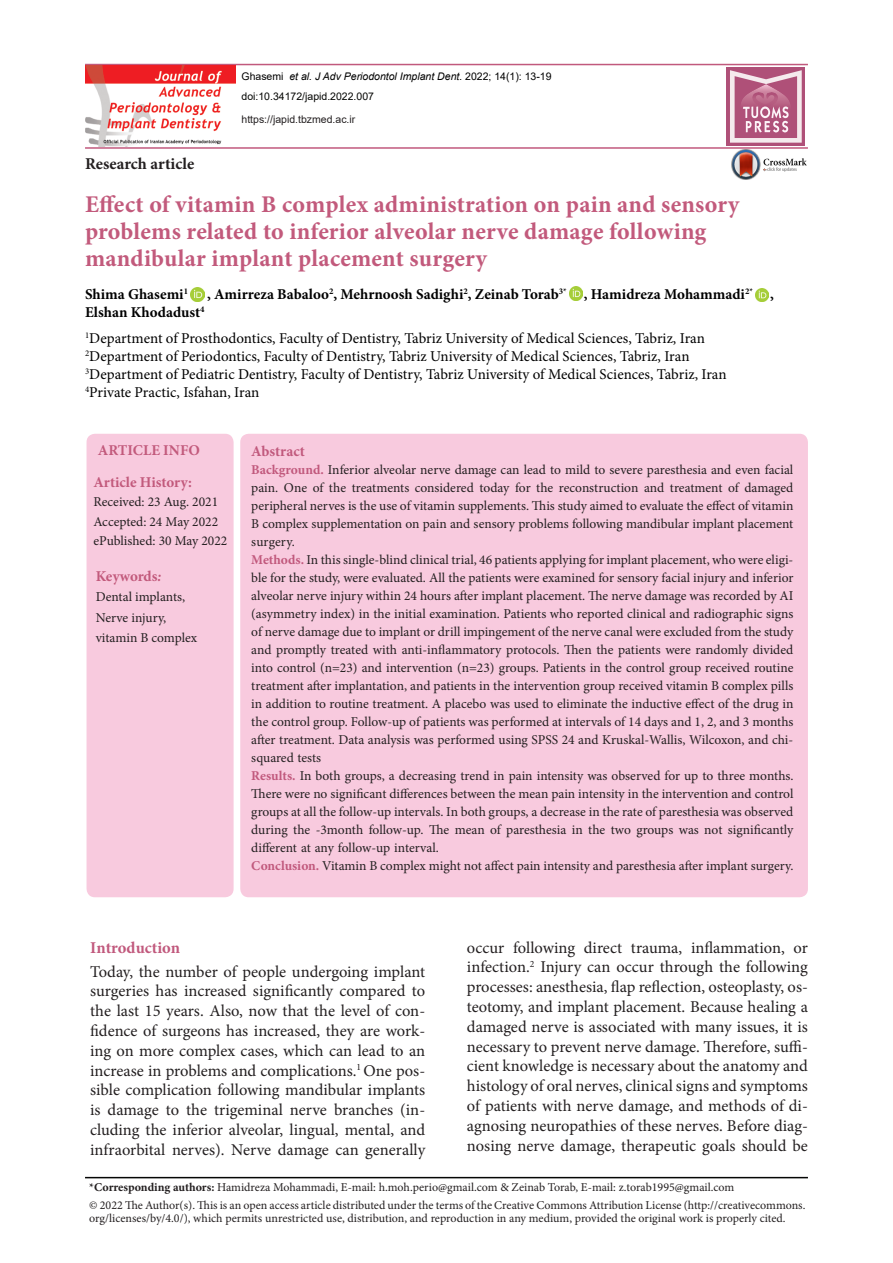
<style>
.page{position:relative;width:893px;height:1263px;background:#fff}
.page>*{position:absolute;margin:0;border:0;box-sizing:border-box;transform-origin:0 0}
.t1{font:700 24px/27px "Minion Pro";letter-spacing:.01em;color:#c25a7c}
.t2{font:16.5px/19.8px "Minion Pro";color:#231f20}
.t3{font:700 16.5px "Minion Pro";color:#231f20}
.t4{font:700 16.5px "Minion Pro";color:#c1597d}
.t5{font:15px "Minion Pro";color:#000}
.t6{font:700 15px "Minion Pro";color:#000}
.Article_Type{font:700 15px "Minion Pro";letter-spacing:-.005em;color:#c25a7c}
.ABSTRACT_-title{font:700 15px "Minion Pro";color:#c25a7c}
.t7{font:700 15px "Minion Pro";color:#c1597d}
.Article_Type-2{font:13.5px/18px "Minion Pro";color:#231f20;text-align:justify}
.t8{font:12px/17.7px "Minion Pro";color:#231f20}
.t9{font:italic 10.5px "Arial";color:#000}
.t10{font:10.5px "Arial";color:#040503}
.t11{font:10.5px "Arial";color:#231f20}
.t12{font:10.5px "Arial";color:#000}
.t13{font:700 8.7px "Minion Pro";color:#000}
.t14{font:8.7px "Minion Pro";color:#000}
.s1{font-style:normal}
.s2{font-style:italic}
.s3{font-weight:700;color:#c1597d}
.s4{font-weight:700}
</style>
<div class="page">
<hr style="left:85px;top:64px;width:723px;height:1px;background:#c1597d">
<hr style="left:85px;top:147px;width:723px;height:2px;background:#c1597d">
<img style="left:731px;top:150px;width:76px;height:29px">
<hr style="left:85px;top:1177px;width:723px;height:1px;background:#050605">
<div style="left:726px;top:68px;width:79px;height:78px;background:#af5078"></div>
<svg style="left:730px;top:70px;width:72px;height:73px"></svg>
<img style="left:85px;top:66px;width:151px;height:80px">
<div style="left:87px;top:434px;width:147px;height:463px;background:#f8cade;border-radius:9px"></div>
<div style="left:240px;top:434px;width:568px;height:463px;background:#f8cade;border-radius:9px"></div>
<svg style="left:191px;top:288px;width:13px;height:13px"></svg>
<img style="left:755px;top:288px;width:14px;height:13px">
<img style="left:569px;top:287px;width:14px;height:13px">
<p class="t3" style="left:85px;top:152px;width:111px">Research article</p>
<p class="t12" style="left:242px;top:69px;width:44px">Ghasemi</p>
<p class="t10" style="left:242px;top:89px;width:134px">doi:10.34172/japid.2022.007</p>
<p class="t11" style="left:242px;top:112px;width:115px">https://japid.tbzmed.ac i r.</p>
<p class="t9" style="left:289px;top:70px;width:264px">et al J. Adv Periodontol Implant Dent. <span class="s1">2022; 14 : (1) 13-19</span></p>
<p class="t1" style="left:85px;top:191px;width:656px">Effect of vitamin B complex administration on pain and sensory problems related to inferior alveolar nerve damage following mandibular implant placement surgery</p>
<p class="t13" style="left:559px;top:285px;width:9px">3*</p>
<p class="t6" style="left:85px;top:283px;width:100px">Shima Ghasemi</p>
<p class="t13" style="left:463px;top:285px;width:6px">2</p>
<p class="t13" style="left:184px;top:285px;width:6px">1</p>
<p class="t13" style="left:329px;top:285px;width:6px">2</p>
<p class="t6" style="left:207px;top:283px;width:353px">, Amirreza Babaloo , Mehrnoosh Sadighi , Zeinab Torab</p>
<p class="t13" style="left:745px;top:285px;width:9px">*2</p>
<p class="t6" style="left:584px;top:283px;width:163px">, Hamidreza Mohammadi</p>
<p class="t6" style="left:85px;top:301px;width:117px">Elshan Khodadust</p>
<p class="t14" style="left:85px;top:329px;width:6px">1</p>
<p class="t5" style="left:89px;top:328px;width:617px">Department of Prosthodontics, Faculty of Dentistry, Tabriz University of Medical Sciences, Tabriz, Iran</p>
<p class="t14" style="left:85px;top:347px;width:6px">2</p>
<p class="t5" style="left:89px;top:346px;width:602px">Department of Periodontics, Faculty of Dentistry, Tabriz University of Medical Sciences, Tabriz, Iran</p>
<p class="t14" style="left:85px;top:365px;width:6px">3</p>
<p class="t5" style="left:89px;top:364px;width:639px">Department of Pediatric Dentistry, Faculty of Dentistry, Tabriz University of Medical Sciences, Tabriz, Iran</p>
<p class="t14" style="left:85px;top:383px;width:6px">4</p>
<p class="t5" style="left:89px;top:382px;width:172px">Private Practic, Isfahan, Iran</p>
<p class="t13" style="left:200px;top:303px;width:6px">4</p>
<p class="t6" style="left:770px;top:283px;width:5px">,</p>
<p class="ABSTRACT_-title" style="left:98px;top:440px;width:104px">ARTICLE INFO</p>
<p class="Article_Type" style="left:93px;top:472px;width:100px">Article History:</p>
<p class="Article_Type-2" style="left:93px;top:493px;width:126px">Received: 23 Aug. 2021</p>
<p class="Article_Type-2" style="left:93px;top:512px;width:126px">Accepted: 24 May 2022</p>
<p class="Article_Type-2" style="left:93px;top:532px;width:136px">ePublished: 30 May 2022</p>
<p class="Article_Type" style="left:96px;top:565px;width:67px">Keywords<span class="s2">:</span></p>
<p class="Article_Type-2" style="left:96px;top:588px;width:91px">Dental implants,</p>
<p class="Article_Type-2" style="left:96px;top:608px;width:72px">Nerve injury,</p>
<p class="Article_Type-2" style="left:96px;top:629px;width:103px">vitamin B complex</p>
<p class="t7" style="left:251px;top:441px;width:55px">Abstract</p>
<p class="Article_Type-2" style="left:251px;top:461px;width:544px"><span class="s3">Background.</span> Inferior alveolar nerve damage can lead to mild to severe paresthesia and even facial pain. One of the treatments considered today for the reconstruction and treatment of damaged peripheral nerves is the use of vitamin supplements. This study aimed to evaluate the effect of vitamin B complex supplementation on pain and sensory problems following mandibular implant placement surgery.</p>
<p class="Article_Type-2" style="left:251px;top:569px;width:544px">ble for the study, were evaluated. All the patients were examined for sensory facial injury and inferior</p>
<p class="Article_Type-2" style="left:251px;top:551px;width:544px"><span class="s3">Methods.</span> In this single-blind clinical trial, 46 patients applying for implant placement, who were eligi-</p>
<p class="Article_Type-2" style="left:251px;top:587px;width:544px">alveolar nerve injury within 24 hours after implant placement. The nerve damage was recorded by AI (asymmetry index) in the initial examination. Patients who reported clinical and radiographic signs of nerve damage due to implant or drill impingement of the nerve canal were excluded from the study and promptly treated with anti-inflammatory protocols. Then the patients were randomly divided into control ( =n 23) and intervention ( =n 23) groups. Patients in the control group received routine treatment after implantation, and patients in the intervention group received vitamin B complex pills in addition to routine treatment A. placebo was used to eliminate the inductive effect of the drug in the control group. Follow-up of patients was performed at intervals of 14 days and 1, 2, and 3 months</p>
<p class="Article_Type-2" style="left:251px;top:749px;width:71px">squared tests</p>
<p class="Article_Type-2" style="left:251px;top:731px;width:543px">after treatment. Data analysis was performed using SPSS 24 and Kruskal-Wallis, Wilcoxon, and chi-</p>
<p class="Article_Type-2" style="left:251px;top:767px;width:544px"><span class="s3">Results.</span> In both groups a, decreasing trend in pain intensity was observed for up to three months.<br>There were no significant differences between the mean pain intensity in the intervention and control groups at all the follow-up intervals In. both groups a, decrease in the rate of paresthesia was observed during the -3month follow-up. The mean of paresthesia in the two groups was not significantly different at any follow-up interval.</p>
<p class="Article_Type-2" style="left:251px;top:857px;width:544px"><span class="s3">Conclusion.</span> Vitamin B complex might not affect pain intensity and paresthesia after implant surgery.</p>
<p class="t4" style="left:90px;top:935px;width:92px">Introduction</p>
<p class="t2" style="left:90px;top:961px;width:337px">Today, the number of people undergoing implant surgeries has increased significantly compared to</p>
<p class="t2" style="left:90px;top:1001px;width:337px">the last 15 years. Also, now that the level of con-</p>
<p class="t2" style="left:90px;top:1021px;width:337px">fidence of surgeons has increased, they are work-</p>
<p class="t2" style="left:90px;top:1041px;width:337px">ing on more complex cases, which can lead to an</p>
<p class="t2" style="left:90px;top:1060px;width:337px">increase in problems and complications.<sup>1</sup> One pos-</p>
<p class="t2" style="left:90px;top:1080px;width:337px">sible complication following mandibular implants</p>
<p class="t2" style="left:90px;top:1100px;width:337px">is damage to the trigeminal nerve branches (in-</p>
<p class="t2" style="left:90px;top:1140px;width:337px">infraorbital nerves .) Nerve damage can generally</p>
<p class="t2" style="left:90px;top:1120px;width:337px">cluding the inferior alveolar, lingual, mental, and</p>
<p class="t2" style="left:513px;top:937px;width:64px">following</p>
<p class="t2" style="left:584px;top:937px;width:40px">direct</p>
<p class="t2" style="left:691px;top:937px;width:95px">inflammation,</p>
<p class="t2" style="left:631px;top:937px;width:53px">trauma,</p>
<p class="t2" style="left:467px;top:937px;width:342px">occur<br>infection.<sup>2</sup> Injury can occur through the following</p>
<p class="t2" style="left:467px;top:997px;width:342px">teotomy, and implant placement. Because healing a</p>
<p class="t2" style="left:794px;top:937px;width:16px">or</p>
<p class="t2" style="left:467px;top:977px;width:343px">processes: anesthesia, flap reflection, osteoplasty, os-</p>
<p class="t2" style="left:467px;top:1017px;width:343px">damaged nerve is associated with many issues isit,</p>
<p class="t2" style="left:467px;top:1056px;width:343px">cient knowledge is necessary about the anatomy and</p>
<p class="t2" style="left:467px;top:1036px;width:343px">necessary to prevent nerve damage. Therefore, suffi-</p>
<p class="t2" style="left:467px;top:1076px;width:343px">histology of oral nerves, clinical signs and symptoms</p>
<p class="t2" style="left:467px;top:1096px;width:343px">of patients with nerve damage, and methods of di-</p>
<p class="t2" style="left:467px;top:1116px;width:343px">agnosing neuropathies of these nerves. Before diag-</p>
<p class="t2" style="left:467px;top:1135px;width:343px">nosing nerve damage, therapeutic goals should be</p>
<p class="t8" style="left:89px;top:1178px;width:718px"><span class="s4">*Corresponding authors:</span> Hamidreza Mohammadi -E, mail .h: moh.perio@gmail.com &amp; Zeinab Torab -E, mail .z: torab1995@gmail.com<br>© 2022 The Author .)s( This is an open access article distributed under the terms of the Creative Commons Attribution License (http://creativecommons.</p>
<p class="t8" style="left:89px;top:1209px;width:698px">org/licenses/by/4.0/ ,) which permits unrestricted use, distribution, and reproduction in any medium, provided the original work is properly cited.</p>
</div>
